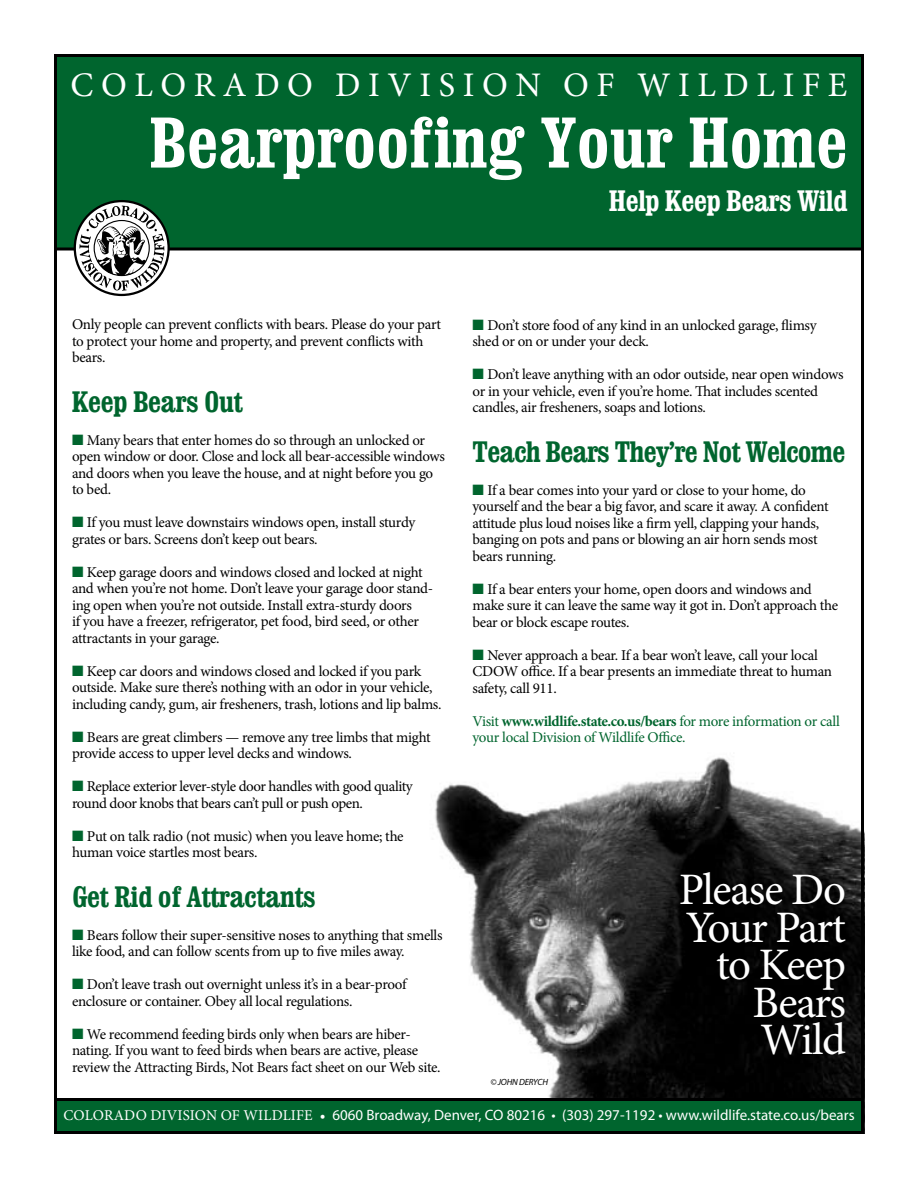
<style>
.page{position:relative;width:918px;height:1188px;background:#fff}
.page>*{position:absolute;margin:0;border:0;box-sizing:border-box;transform-origin:0 0}
.t1{font:700 condensed 72px "Clarendon";color:#fff}
.t2{font:45px/37.5px "Minion Pro";letter-spacing:-.03em;color:#fff;text-align:right}
.t3{font:34.5px "Minion Pro";letter-spacing:.22em;color:#fff}
.t4{font:700 condensed 30px "Clarendon";letter-spacing:-.02em;color:#00652e}
.t5{font:700 condensed 30px "Clarendon";letter-spacing:-.02em;color:#fff}
.t6{font:15px/16.5px "Minion Pro";letter-spacing:-.025em;color:#000}
.t7{font:15px "Myriad Pro";color:#fff}
.t8{font:15px/16.5px "Minion Pro";letter-spacing:-.02em;color:#00652e}
.t9{font:italic 9px "Myriad Pro";letter-spacing:-.02em;color:#000}
.s1{color:#00652e}
.s2{font-weight:700}
.s3{font-family:"Minion Pro"}
</style>
<div class="page">
<img style="left:435px;top:757px;width:425px;height:341px">
<div style="left:56px;top:56px;width:806px;height:193px;background:#00652e"></div>
<div style="left:54px;top:54px;width:810px;height:196px;border:3px solid #000"></div>
<svg style="left:75px;top:201px;width:94px;height:94px"></svg>
<div style="left:74px;top:200px;width:96px;height:96px;border:2px solid #000;border-radius:50%"></div>
<svg style="left:79px;top:206px;width:85px;height:85px"></svg>
<div style="left:94px;top:220px;width:56px;height:56px;border:1px solid #000;border-radius:50%"></div>
<div style="left:56px;top:1100px;width:806px;height:32px;background:#00652e"></div>
<div style="left:54px;top:1098px;width:810px;height:36px;border:3px solid #000"></div>
<h3 class="t3" style="left:70px;top:61px;width:779px">COLORADO DIVISION OF WILDLIFE</h3>
<h1 class="t1" style="left:149px;top:99px;width:700px">Bearproofing Your Home</h1>
<h3 class="t5" style="left:609px;top:182px;width:240px">Help Keep Bears Wild</h3>
<p class="t6" style="left:72px;top:316px;width:371px">Only people can prevent conflicts with bears. Please do your part to protect your home and property, and prevent conflicts with bears.</p>
<h3 class="t4" style="left:72px;top:383px;width:172px">Keep Bears Out</h3>
<p class="t6" style="left:72px;top:432px;width:375px"><span class="s1">■</span> Many bears that enter homes do so through an unlocked or open window or door. Close and lock all bear-accessible windows and doors when you leave the house, and at night before you go to bed.</p>
<p class="t6" style="left:72px;top:514px;width:345px"><span class="s1">■</span> If you must leave downstairs windows open, install sturdy grates or bars. Screens don’t keep out bears.</p>
<p class="t6" style="left:72px;top:564px;width:363px"><span class="s1">■</span> Keep garage doors and windows closed and locked at night and when you’re not home. Don’t leave your garage door stand&shy;ing open when you’re not outside. Install extra-sturdy doors<br>if you have a freezer, refrigerator, pet food, bird seed, or other attractants in your garage.</p>
<p class="t6" style="left:72px;top:663px;width:371px"><span class="s1">■</span> Keep car doors and windows closed and locked if you park outside. Make sure there’s nothing with an odor in your vehicle, including candy, gum, air fresheners, trash, lotions and lip balms.</p>
<p class="t6" style="left:72px;top:729px;width:360px"><span class="s1">■</span> Bears are great climbers — remove any tree limbs that might provide access to upper level decks and windows.</p>
<p class="t6" style="left:72px;top:778px;width:342px"><span class="s1">■</span> Replace exterior lever-style door handles with good quality round door knobs that bears can’t pull or push open.</p>
<p class="t6" style="left:72px;top:828px;width:333px"><span class="s1">■</span> Put on talk radio (not music) when you leave home; the human voice startles most bears.</p>
<h3 class="t4" style="left:72px;top:878px;width:245px">Get Rid of Attractants</h3>
<p class="t6" style="left:72px;top:927px;width:372px"><span class="s1">■</span> Bears follow their super-sensitive noses to anything that smells like food, and can follow scents from up to five miles away.</p>
<p class="t6" style="left:72px;top:976px;width:336px"><span class="s1">■</span> Don’t leave trash out overnight unless it’s in a bear-proof enclosure or container. Obey all local regulations.</p>
<p class="t6" style="left:72px;top:1026px;width:370px"><span class="s1">■</span> We recommend feeding birds only when bears are hiber&shy;nating. If you want to feed birds when bears are active, please review the Attracting Birds, Not Bears fact sheet on our Web site.</p>
<p class="t6" style="left:472px;top:317px;width:346px"><span class="s1">■</span> Don’t store food of any kind in an unlocked garage, flimsy shed or on or under your deck.</p>
<p class="t6" style="left:472px;top:366px;width:373px"><span class="s1">■</span> Don’t leave anything with an odor outside, near open windows or in your vehicle, even if you’re home. That includes scented candles, air fresheners, soaps and lotions.</p>
<h3 class="t4" style="left:472px;top:433px;width:374px">Teach Bears They’re Not Welcome</h3>
<p class="t6" style="left:472px;top:482px;width:358px"><span class="s1">■</span> If a bear comes into your yard or close to your home, do yourself and the bear a big favor, and scare it away. A confident attitude plus loud noises like a firm yell, clapping your hands, banging on pots and pans or blowing an air horn sends most bears running.</p>
<p class="t6" style="left:472px;top:581px;width:367px"><span class="s1">■</span> If a bear enters your home, open doors and windows and make sure it can leave the same way it got in. Don’t approach the bear or block escape routes.</p>
<p class="t6" style="left:472px;top:647px;width:361px"><span class="s1">■</span> Never approach a bear. If a bear won’t leave, call your local<br>CDOW office. If a bear presents an immediate threat to human safety, call 911.</p>
<p class="t8" style="left:472px;top:713px;width:369px">Visit <span class="s2">www.wildlife.state.co.us/bears</span> for more information or call your local Division of Wildlife Office.</p>
<p class="t9" style="left:490px;top:1077px;width:59px">© JOHN DERYCH</p>
<h2 class="t2" style="left:679px;top:871px;width:169px">Please Do<br>Your Part to Keep<br>Bears<br>Wild</h2>
<p class="t7" style="left:63px;top:1105px;width:793px"><span class="s3">Colorado Division of Wildlife •</span> 6060 Broadway, Denver, CO 80216 • (303) 297-1192 • www.wildlife.state.co.us/bears</p>
</div>
